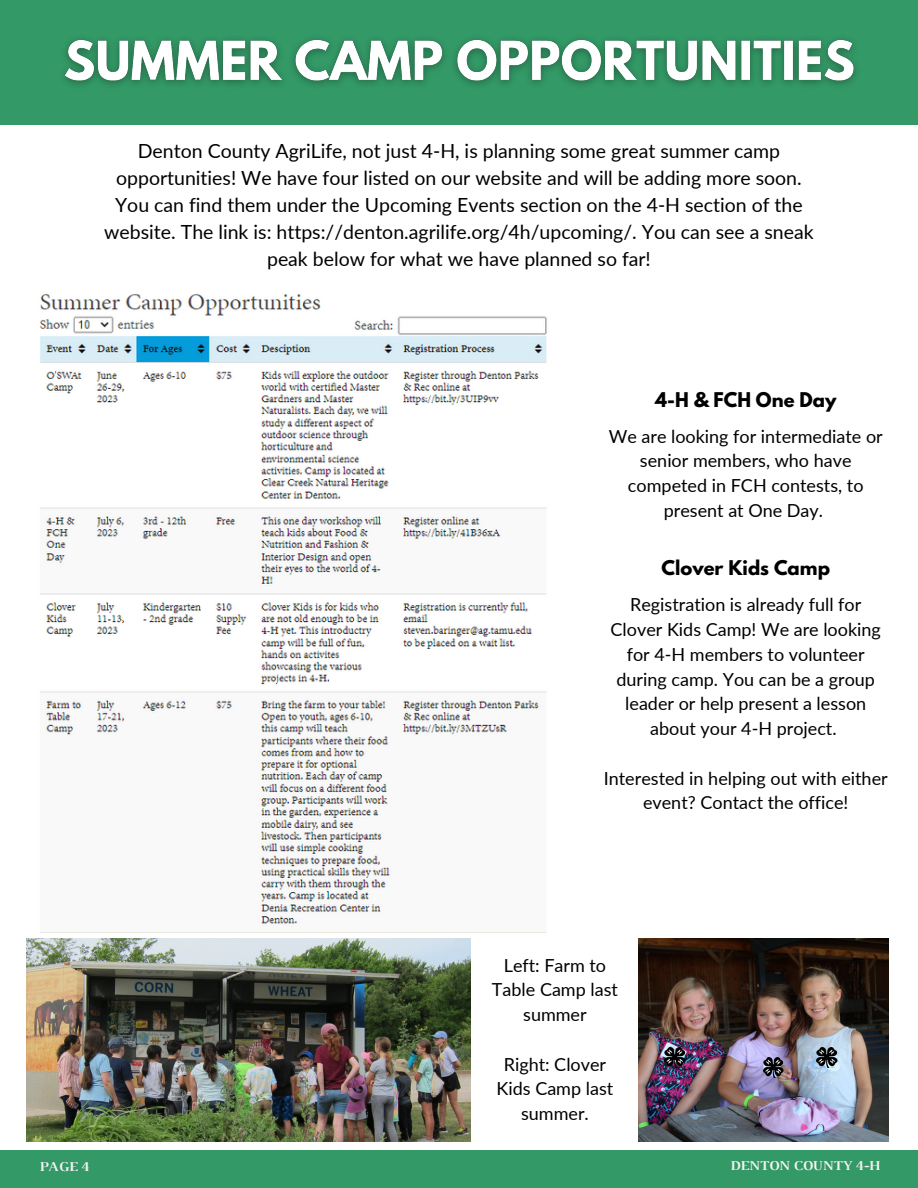
<style>
.page{position:relative;width:918px;height:1188px;background:#fff}
.page>*{position:absolute;margin:0;border:0;box-sizing:border-box;transform-origin:0 0}
.t1{font:19.5px/27px "Lato";color:#000;text-align:center}
.t2{font:18px/24.8px "Lato";color:#000;text-align:center}
.t3{font:700 18px "League Spartan";color:#000}
.t4{font:700 13.8px "Luthier";color:#f5f3f5}
</style>
<div class="page">
<div style="left:0;top:1151px;width:918px;height:37px;background:#396"></div>
<div style="left:0;top:0;width:918px;height:125px;background:#396"></div>
<img style="left:39px;top:294px;width:508px;height:639px">
<img style="left:26px;top:938px;width:445px;height:204px">
<img style="left:639px;top:938px;width:250px;height:204px">
<img style="left:764px;top:1058px;width:20px;height:20px">
<img style="left:64px;top:39px;width:792px;height:46px">
<img style="left:665px;top:1047px;width:20px;height:21px">
<img style="left:817px;top:1047px;width:20px;height:21px">
<p class="t1" style="left:104px;top:137px;width:711px">Denton County AgriLife, not just 4-H, is planning some great summer camp opportunities! We have four listed on our website and will be adding more soon.<br>You can find them under the Upcoming Events section on the 4-H section of the website. The link is: https://denton.agrilife.org/4h/upcoming/. You can see a sneak peak below for what we have planned so far!</p>
<p class="t3" style="left:655px;top:390px;width:183px">4-H &amp; FCH One Day</p>
<p class="t2" style="left:609px;top:423px;width:276px">We are looking for intermediate or senior members, who have competed in FCH contests, to present at One Day.</p>
<p class="t3" style="left:662px;top:559px;width:170px">Clover Kids Camp</p>
<p class="t2" style="left:611px;top:592px;width:272px">Registration is already full for<br>Clover Kids Camp! We are looking for 4-H members to volunteer during camp. You can be a group leader or help present a lesson about your 4-H project.</p>
<p class="t2" style="left:604px;top:765px;width:285px">Interested in helping out with either event? Contact the office!</p>
<p class="t2" style="left:492px;top:952px;width:127px">Left: Farm to<br>Table Camp last summer</p>
<p class="t2" style="left:497px;top:1051px;width:118px">Right: Clover<br>Kids Camp last summer.</p>
<p class="t4" style="left:39px;top:1161px;width:51px">PAGE 4</p>
<p class="t4" style="left:730px;top:1160px;width:151px">DENTON COUNTY 4-H</p>
</div>
